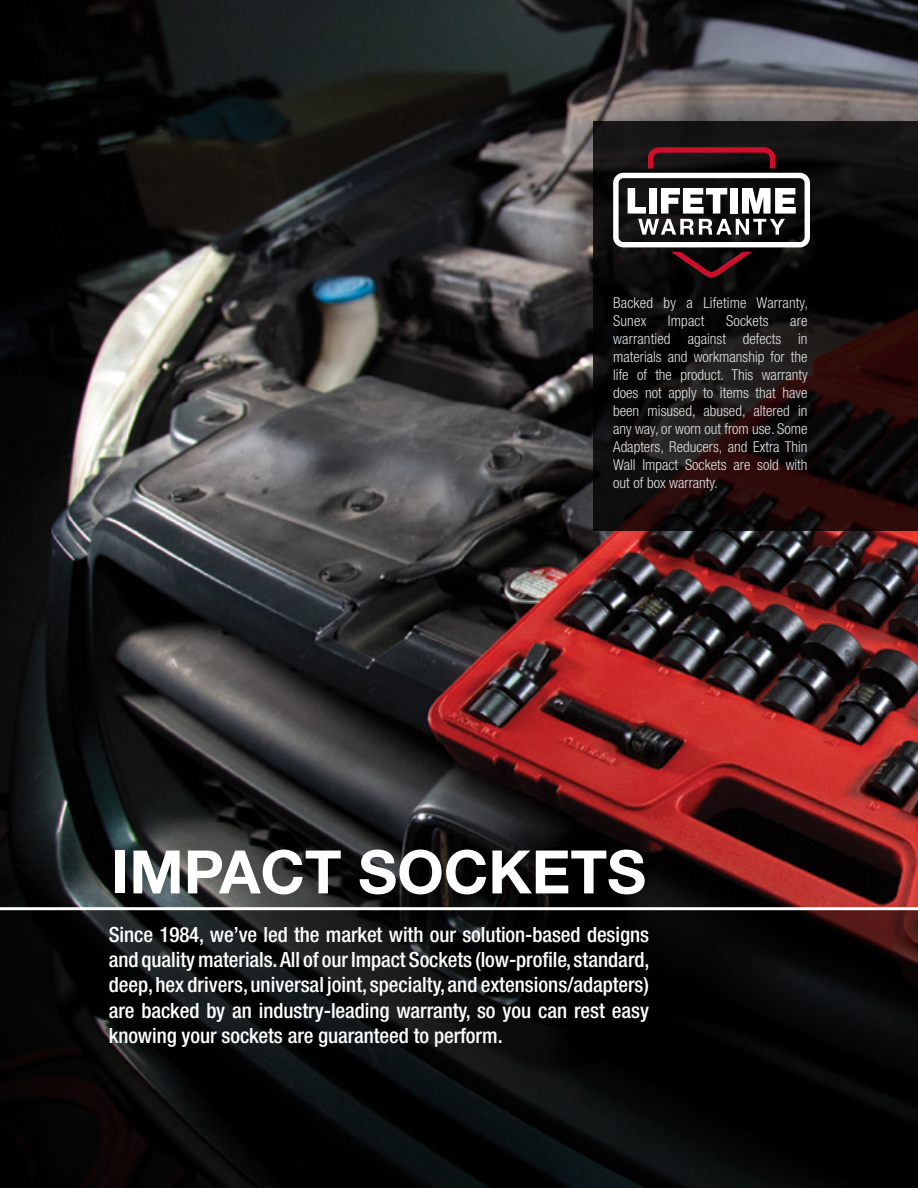
<style>
.page{position:relative;width:918px;height:1188px;background:#fff}
.page>*{position:absolute;margin:0;border:0;box-sizing:border-box;transform-origin:0 0}
.t1{font:700 60px "Helvetica Neue LT Std";color:#fff}
.t2{font:500 condensed 21px/25.2px "Helvetica Neue LT Std";letter-spacing:-.005em;color:#fff;text-align:justify}
.t3{font:300 condensed 15px/18px "Helvetica Neue LT Std";color:#e2e3e4}
</style>
<div class="page">
<img style="left:0;top:0;width:918px;height:907px">
<svg style="left:0;top:910px;width:918px;height:278px;background:#080909"></svg>
<svg style="left:593px;top:121px;width:325px;height:409px;background:#130c0b"></svg>
<svg style="left:613px;top:147px;width:197px;height:131px"></svg>
<p class="t3" style="left:613px;top:294px;width:196px">Backed by a Lifetime Warranty,<br>Sunex</p>
<p class="t3" style="left:668px;top:312px;width:38px">Impact</p>
<p class="t3" style="left:726px;top:312px;width:44px">Sockets</p>
<p class="t3" style="left:613px;top:312px;width:196px;text-align:justify;text-indent:177px">are warrantied against defects in materials and workmanship for the life of the product. This warranty does not apply to items that have been misused, abused, altered in any way, or worn out from use. Some Adapters, Reducers, and Extra Thin Wall Impact Sockets are sold with out of box warranty.</p>
<h1 class="t1" style="left:112px;top:835px;width:536px">IMPACT SOCKETS</h1>
<p class="t2" style="left:109px;top:922px;width:542px">Since 1984, we’ve led the market with our solution-based designs and quality materials. All of our Impact Sockets (low-profile, standard, deep, hex drivers, universal joint, specialty, and extensions/adapters) are backed by an industry-leading warranty, so you can rest easy knowing your sockets are guaranteed to perform.</p>
</div>
